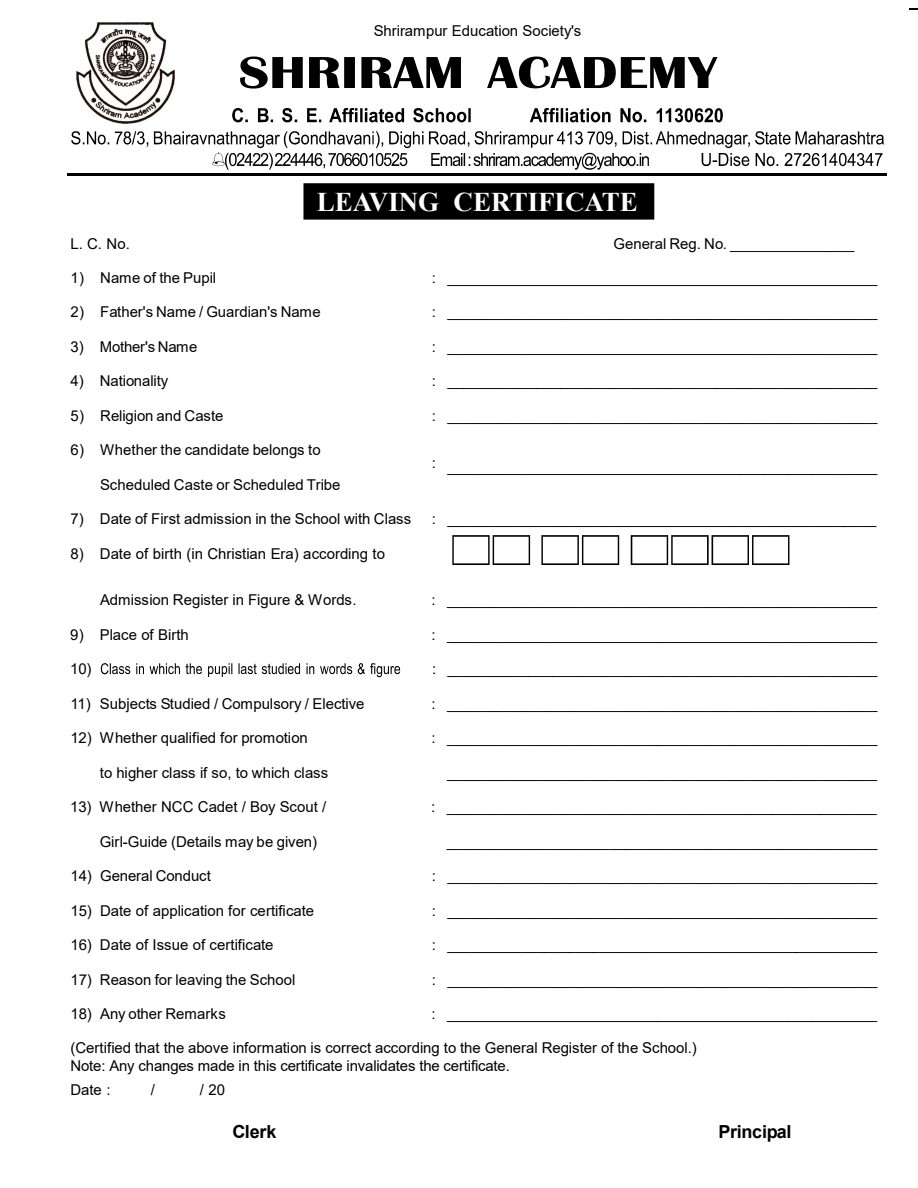
<style>
.page{position:relative;width:918px;height:1188px;background:#fff}
.page>*{position:absolute;margin:0;border:0;box-sizing:border-box;transform-origin:0 0}
.t1{font:700 27px "Times New Roman";color:#fff}
.t2{font:700 18px "Arial";letter-spacing:-.015em;color:#000}
.t3{font:15px/18px "Arial";color:#000}
.t4{font:15px "Arial";letter-spacing:-.02em;color:#000}
</style>
<div class="page">
<div style="left:303px;top:183px;width:351px;height:37px;background:#000"></div>
<svg style="left:240px;top:57px;width:477px;height:32px"></svg>
<svg style="left:232px;top:108px;width:491px;height:14px"></svg>
<svg style="left:71px;top:131px;width:813px;height:39px"></svg>
<svg style="left:101px;top:663px;width:299px;height:14px"></svg>
<hr style="left:68px;top:174px;width:819px;height:2px;background:#000">
<img style="left:76px;top:23px;width:99px;height:100px">
<svg style="left:452px;top:535px;width:78px;height:30px"></svg>
<svg style="left:541px;top:535px;width:78px;height:30px"></svg>
<svg style="left:631px;top:535px;width:158px;height:30px"></svg>
<p class="t3" style="left:374px;top:21px;width:209px">Shrirampur Education Society's</p>
<h1 class="t1" style="left:317px;top:183px;width:322px">LEAVING CERTIFICATE</h1>
<p class="t3" style="left:71px;top:235px;width:61px">L. C. No.</p>
<p class="t3" style="left:613px;top:235px;width:242px">General Reg. No. _______________</p>
<p class="t3" style="left:71px;top:268px;width:147px">1) Name of the Pupil</p>
<p class="t3" style="left:432px;top:268px;width:447px">: _____________________________________________________</p>
<p class="t3" style="left:71px;top:303px;width:252px">2) Father's Name / Guardian's Name</p>
<p class="t3" style="left:432px;top:303px;width:447px">: _____________________________________________________</p>
<p class="t4" style="left:70px;top:336px;width:128px">3) Mother's Name</p>
<p class="t3" style="left:432px;top:337px;width:447px">: _____________________________________________________</p>
<p class="t3" style="left:70px;top:372px;width:99px">4) Nationality</p>
<p class="t3" style="left:432px;top:372px;width:447px">: _____________________________________________________</p>
<p class="t3" style="left:71px;top:406px;width:154px">5) Religion and Caste</p>
<p class="t3" style="left:432px;top:406px;width:447px">: _____________________________________________________</p>
<p class="t3" style="left:71px;top:441px;width:252px">6) Whether the candidate belongs to</p>
<p class="t3" style="left:432px;top:453px;width:6px">:</p>
<p class="t3" style="left:100px;top:475px;width:242px">Scheduled Caste or Scheduled Tribe</p>
<p class="t3" style="left:448px;top:458px;width:431px">_____________________________________________________</p>
<p class="t3" style="left:70px;top:510px;width:342px">7) Date of First admission in the School with Class</p>
<p class="t3" style="left:432px;top:510px;width:446px">: _____________________________________________________</p>
<p class="t3" style="left:70px;top:544px;width:316px">8) Date of birth (in Christian Era) according to</p>
<p class="t3" style="left:100px;top:591px;width:258px">Admission Register in Figure &amp; Words.</p>
<p class="t3" style="left:432px;top:591px;width:447px">: _____________________________________________________</p>
<p class="t3" style="left:70px;top:625px;width:120px">9) Place of Birth</p>
<p class="t3" style="left:432px;top:625px;width:447px">: _____________________________________________________</p>
<p class="t3" style="left:70px;top:660px;width:23px">10)</p>
<p class="t3" style="left:432px;top:660px;width:447px">: _____________________________________________________</p>
<p class="t3" style="left:70px;top:694px;width:296px">11) Subjects Studied / Compulsory / Elective</p>
<p class="t3" style="left:432px;top:694px;width:447px">: _____________________________________________________</p>
<p class="t3" style="left:70px;top:729px;width:239px">12) Whether qualified for promotion</p>
<p class="t3" style="left:432px;top:729px;width:447px">: _____________________________________________________</p>
<p class="t3" style="left:100px;top:763px;width:230px">to higher class if so, to which class</p>
<p class="t3" style="left:447px;top:763px;width:432px">_____________________________________________________</p>
<p class="t3" style="left:70px;top:798px;width:258px">13) Whether NCC Cadet / Boy Scout /</p>
<p class="t3" style="left:431px;top:798px;width:447px">: _____________________________________________________</p>
<p class="t3" style="left:100px;top:832px;width:219px">Girl-Guide (Details may be given)</p>
<p class="t3" style="left:447px;top:832px;width:432px">_____________________________________________________</p>
<p class="t3" style="left:71px;top:867px;width:142px">14) General Conduct</p>
<p class="t3" style="left:432px;top:867px;width:447px">: _____________________________________________________</p>
<p class="t3" style="left:71px;top:901px;width:245px">15) Date of application for certificate</p>
<p class="t3" style="left:432px;top:901px;width:447px">: _____________________________________________________</p>
<p class="t3" style="left:70px;top:936px;width:205px">16) Date of Issue of certificate</p>
<p class="t3" style="left:432px;top:936px;width:447px">: _____________________________________________________</p>
<p class="t3" style="left:70px;top:970px;width:227px">17) Reason for leaving the School</p>
<p class="t3" style="left:432px;top:970px;width:447px">: _____________________________________________________</p>
<p class="t3" style="left:71px;top:1005px;width:157px">18) Any other Remarks</p>
<p class="t3" style="left:432px;top:1005px;width:447px">: _____________________________________________________</p>
<p class="t3" style="left:71px;top:1039px;width:628px">(Certified that the above information is correct according to the General Register of the School.)<br>Note: Any changes made in this certificate invalidates the certificate.</p>
<p class="t3" style="left:71px;top:1081px;width:42px">Date :</p>
<p class="t3" style="left:151px;top:1081px;width:6px">/</p>
<p class="t3" style="left:200px;top:1081px;width:27px">/ 20</p>
<p class="t2" style="left:233px;top:1119px;width:45px">Clerk</p>
<p class="t2" style="left:718px;top:1119px;width:75px">Principal</p>
</div>
